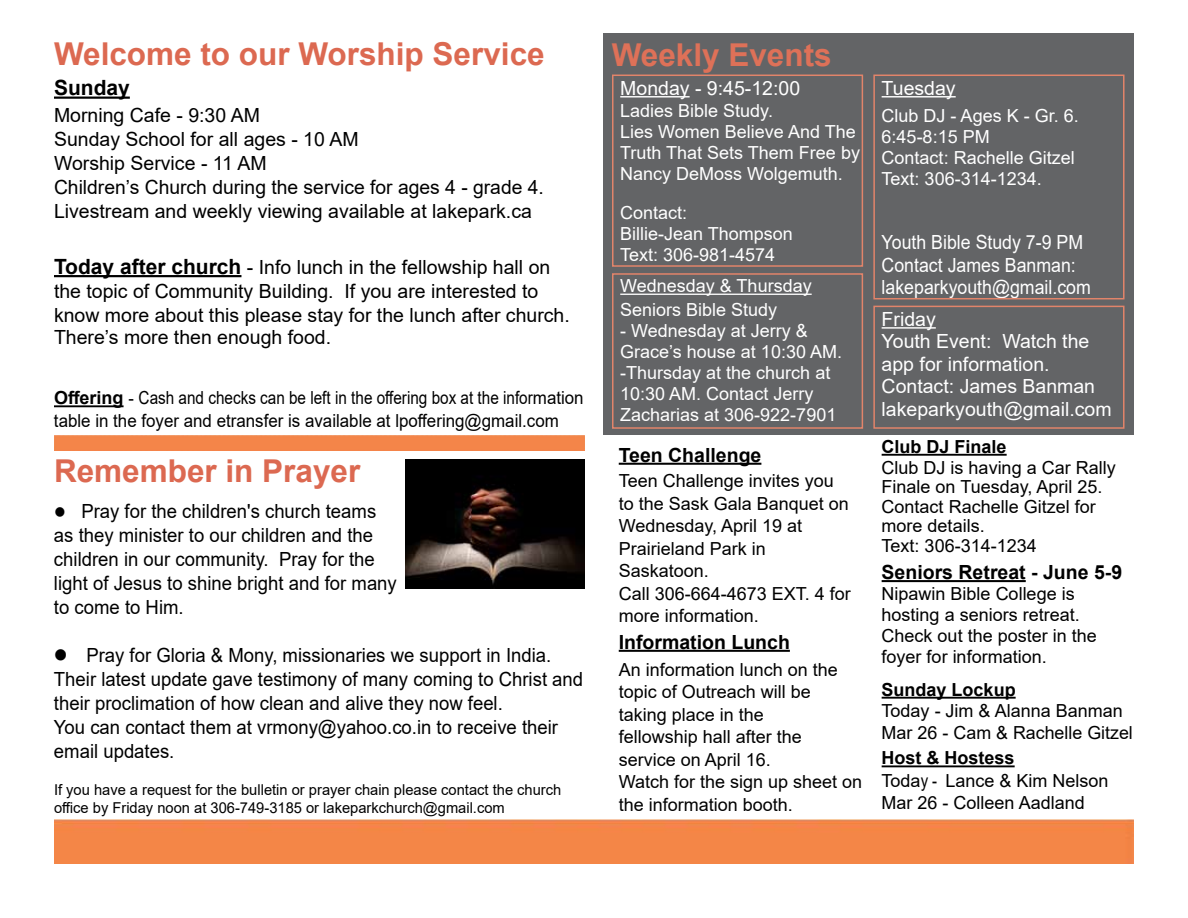
<style>
.page{position:relative;width:1188px;height:918px;background:#fff}
.page>*{position:absolute;margin:0;border:0;box-sizing:border-box;transform-origin:0 0}
.t1{font:700 31.5px "Arial";color:#dc6951}
.t2{font:700 31.5px "Arial";color:#de7158}
.t3{font:700 21px "Arial";color:#000}
.t4{font:19.5px/24px "Arial";color:#000;scale:.95 1}
.t5{font:19.5px/24px "Arial";color:#000}
.t6{font:19.5px/22.5px "Arial";color:#fff}
.t7{font:19.5px/22.5px "Arial";color:#fff;scale:.91 1}
.t8{font:700 19.5px "Arial";color:#000}
.t9{font:18px/22.5px "Arial";color:#000}
.t10{font:18px/21px "Arial";color:#fff}
.t11{font:18px/22.5px "Arial";color:#000;scale:.85 1}
.t12{font:700 18px "Arial";color:#000}
.t13{font:15px/18px "Arial";color:#000}
.s1{font-weight:700;font-size:21px}
.s2{font-weight:700}
.s3{font-size:16.5px}
</style>
<div class="page">
<div style="left:54px;top:820px;width:1080px;height:44px;background:#f48647"></div>
<div style="left:54px;top:435px;width:531px;height:16px;background:#f48549"></div>
<hr style="left:54px;top:97px;width:76px;height:2px;background:#000">
<hr style="left:54px;top:275px;width:187px;height:2px;background:#000">
<hr style="left:54px;top:405px;width:70px;height:2px;background:#000">
<div style="left:603px;top:33px;width:531px;height:402px;background:#636466"></div>
<hr style="left:620px;top:96px;width:70px;height:1px;background:#fff">
<div style="left:612px;top:75px;width:251px;height:192px;border:2px solid #e2846a"></div>
<hr style="left:882px;top:96px;width:74px;height:1px;background:#fff">
<div style="left:873px;top:75px;width:252px;height:224px;border:2px solid #e2846a"></div>
<hr style="left:620px;top:294px;width:192px;height:1px;background:#fff">
<div style="left:612px;top:273px;width:251px;height:156px;border:2px solid #e2846a"></div>
<hr style="left:882px;top:327px;width:54px;height:2px;background:#fff">
<div style="left:873px;top:306px;width:252px;height:123px;border:2px solid #e2846a"></div>
<hr style="left:882px;top:697px;width:134px;height:2px;background:#000">
<hr style="left:882px;top:765px;width:133px;height:2px;background:#000">
<img style="left:405px;top:459px;width:180px;height:130px">
<hr style="left:619px;top:463px;width:142px;height:2px;background:#000">
<hr style="left:882px;top:454px;width:125px;height:2px;background:#000">
<hr style="left:619px;top:650px;width:171px;height:2px;background:#000">
<hr style="left:882px;top:580px;width:144px;height:2px;background:#000">
<h1 class="t1" style="left:54px;top:32px;width:492px">Welcome to our Worship Service</h1>
<p class="t3" style="left:54px;top:73px;width:77px">Sunday</p>
<p class="t5" style="left:54px;top:103px;width:491px">Morning Cafe - 9:30 AM<br>Sunday School for all ages - 10 AM<br>Worship Service - 11 AM<br>Children’s Church during the service for ages 4 - grade 4.<br>Livestream and weekly viewing available at lakepark.ca</p>
<p class="t5" style="left:54px;top:255px;width:517px;line-height:23.5px"><span class="s1">Today after church</span> - Info lunch in the fellowship hall on the topic of Community Building. If you are interested to know more about this please stay for the lunch after church.<br>There’s more then enough food.</p>
<p class="t11" style="left:54px;top:387px;width:625px"><span class="s2">Offering</span> <span class="s3">-</span> Cash and checks can be left in the offering box at the information table in the foyer and etransfer is available at lpoffering@gmail.com</p>
<h1 class="t1" style="left:54px;top:449px;width:308px">Remember in Prayer</h1>
<p class="t4" style="left:54px;top:499px;width:362px">● Pray for the children's church teams as they minister to our children and the children in our community. Pray for the light of Jesus to shine bright and for many to come to Him.</p>
<p class="t4" style="left:54px;top:643px;width:559px">● Pray for Gloria &amp; Mony, missionaries we support in India.<br>Their latest update gave testimony of many coming to Christ and their proclimation of how clean and alive they now feel.<br>You can contact them at vrmony@yahoo.co.in to receive their email updates.</p>
<p class="t13" style="left:54px;top:781px;width:509px">If you have a request for the bulletin or prayer chain please contact the church office by Friday noon at 306-749-3185 or lakeparkchurch@gmail.com</p>
<h1 class="t2" style="left:612px;top:33px;width:222px">Weekly Events</h1>
<p class="t6" style="left:620px;top:76px;width:181px">Monday - 9:45-12:00</p>
<p class="t10" style="left:620px;top:100px;width:241px">Ladies Bible Study.<br>Lies Women Believe And The<br>Truth That Sets Them Free by<br>Nancy DeMoss Wolgemuth.</p>
<p class="t10" style="left:620px;top:202px;width:174px">Contact:<br>Billie-Jean Thompson<br>Text: 306-981-4574</p>
<p class="t6" style="left:882px;top:76px;width:76px">Tuesday</p>
<p class="t10" style="left:882px;top:105px;width:199px">Club DJ - Ages K - Gr. 6.<br>6:45-8:15 PM<br>Contact: Rachelle Gitzel<br>Text: 306-314-1234.</p>
<p class="t7" style="left:882px;top:231px;width:223px">Youth Bible Study 7-9 PM<br>Contact James Banman:</p>
<p class="t10" style="left:620px;top:275px;width:193px">Wednesday &amp; Thursday</p>
<p class="t7" style="left:882px;top:276px;width:232px">lakeparkyouth@gmail.com</p>
<p class="t10" style="left:620px;top:299px;width:159px">Seniors Bible Study</p>
<p class="t10" style="left:620px;top:320px;width:223px">- Wednesday at Jerry &amp;<br>Grace’s house at 10:30 AM. -Thursday at the church at<br>10:30 AM. Contact Jerry<br>Zacharias at 306-922-7901</p>
<p class="t6" style="left:882px;top:308px;width:232px">Friday<br>Youth Event: Watch the app for information.<br>Contact: James Banman lakeparkyouth@gmail.com</p>
<p class="t8" style="left:619px;top:441px;width:144px">Teen Challenge</p>
<p class="t9" style="left:619px;top:469px;width:234px">Teen Challenge invites you to the Sask Gala Banquet on<br>Wednesday, April 19 at<br>Prairieland Park in<br>Saskatoon.<br>Call 306-664-4673 EXT. 4 for more information.</p>
<p class="t8" style="left:619px;top:628px;width:173px">Information Lunch</p>
<p class="t9" style="left:619px;top:658px;width:245px">An information lunch on the topic of Outreach will be taking place in the<br>fellowship hall after the service on April 16.<br>Watch for the sign up sheet on the information booth.</p>
<p class="t12" style="left:882px;top:434px;width:127px">Club DJ Finale</p>
<p class="t9" style="left:882px;top:458px;width:236px;line-height:19.5px">Club DJ is having a Car Rally<br>Finale on Tuesday, April 25.<br>Contact Rachelle Gitzel for more details.<br>Text: 306-314-1234</p>
<p class="t8" style="left:882px;top:558px;width:242px">Seniors Retreat - June 5-9</p>
<p class="t9" style="left:882px;top:583px;width:217px;line-height:21px">Nipawin Bible College is hosting a seniors retreat.<br>Check out the poster in the foyer for information.</p>
<p class="t12" style="left:882px;top:677px;width:136px">Sunday Lockup</p>
<p class="t9" style="left:882px;top:700px;width:253px;line-height:21.6px">Today - Jim &amp; Alanna Banman<br>Mar 26 - Cam &amp; Rachelle Gitzel</p>
<p class="t12" style="left:882px;top:745px;width:135px">Host &amp; Hostess</p>
<p class="t9" style="left:882px;top:769px;width:228px">Today - Lance &amp; Kim Nelson<br>Mar 26 - Colleen Aadland</p>
</div>
